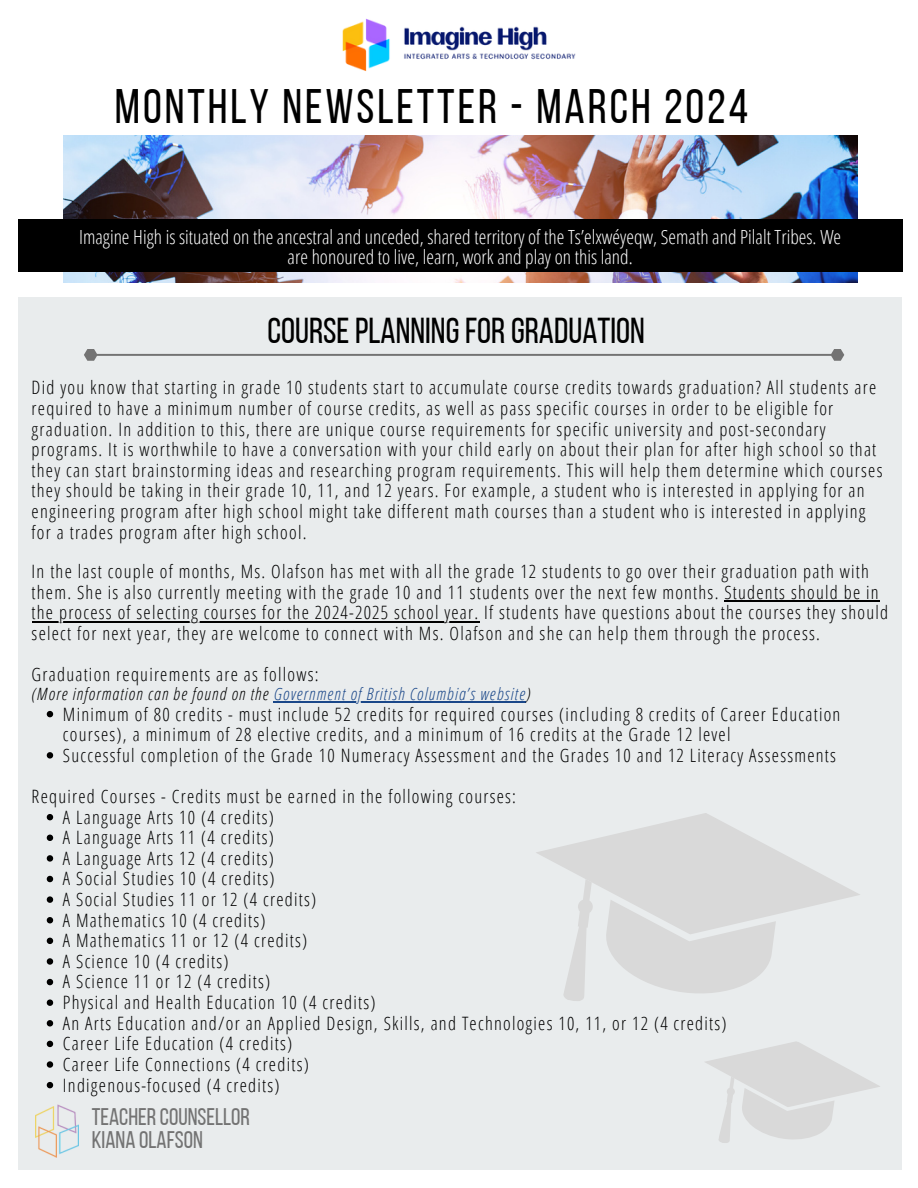
<style>
.page{position:relative;width:918px;height:1188px;background:#fff}
.page>*{position:absolute;margin:0;border:0;box-sizing:border-box;transform-origin:0 0}
.t1{font:48.3px "Bebas Neue";letter-spacing:.06em;color:#000}
.t2{font:36px "Bebas Neue";color:#000}
.t3{font:24px/23.7px "Bebas Neue";color:#737373}
.t4{font:300 19.5px/20.2px "Open Sans Condensed";color:#fff;text-align:center}
.t5{font:300 18.45px/20.5px "Open Sans Condensed";letter-spacing:.07em;color:#000}
.t6{font:italic 300 16.95px "Open Sans Condensed";letter-spacing:.07em;color:#1a4789}
.s1{color:#000}
</style>
<div class="page">
<img style="left:342px;top:18px;width:234px;height:53px">
<div style="left:19px;top:297px;width:883px;height:873px;background:#e9eced"></div>
<img style="left:64px;top:135px;width:793px;height:148px">
<div style="left:18px;top:219px;width:884px;height:53px;background:#000"></div>
<svg style="left:84px;top:349px;width:760px;height:11px"></svg>
<hr style="left:724px;top:600px;width:156px;height:2px;background:#000">
<hr style="left:32px;top:621px;width:448px;height:2px;background:#000">
<hr style="left:274px;top:701px;width:252px;height:2px;background:#1a4789">
<svg style="left:47px;top:711px;width:6px;height:6px"></svg>
<svg style="left:47px;top:752px;width:6px;height:7px"></svg>
<svg style="left:47px;top:814px;width:6px;height:6px"></svg>
<svg style="left:47px;top:835px;width:6px;height:6px"></svg>
<svg style="left:47px;top:855px;width:6px;height:7px"></svg>
<svg style="left:47px;top:876px;width:6px;height:6px"></svg>
<svg style="left:47px;top:896px;width:6px;height:7px"></svg>
<svg style="left:47px;top:917px;width:6px;height:6px"></svg>
<svg style="left:47px;top:938px;width:6px;height:6px"></svg>
<svg style="left:47px;top:958px;width:6px;height:7px"></svg>
<svg style="left:47px;top:979px;width:6px;height:6px"></svg>
<svg style="left:47px;top:999px;width:6px;height:7px"></svg>
<svg style="left:47px;top:1020px;width:6px;height:7px"></svg>
<svg style="left:47px;top:1041px;width:6px;height:6px"></svg>
<svg style="left:47px;top:1061px;width:6px;height:7px"></svg>
<svg style="left:47px;top:1082px;width:6px;height:6px"></svg>
<img style="left:36px;top:1104px;width:43px;height:53px">
<svg style="left:536px;top:813px;width:324px;height:101px;fill:#d9d9d9"></svg>
<svg style="left:563px;top:878px;width:213px;height:123px"></svg>
<svg style="left:705px;top:1041px;width:175px;height:102px"></svg>
<p class="t1" style="left:115px;top:87px;width:635px">MONTHLY NEWSLETTER - MARCH 2024</p>
<p class="t4" style="left:79px;top:227px;width:764px">Imagine High is situated on the ancestral and unceded, shared territory of the Ts’elxwéyeqw, Semath and Pilalt Tribes. We are honoured to live, learn, work and play on this land.</p>
<p class="t2" style="left:267px;top:316px;width:379px">COURSEPLANNINGFORGRADUATION</p>
<p class="t5" style="left:32px;top:377px;width:852px">Did you know that starting in grade 10 students start to accumulate course credits towards graduation? All students are required to have a minimum number of course credits, as well as pass specific courses in order to be eligible for graduation. In addition to this, there are unique course requirements for specific university and post-secondary programs. It is worthwhile to have a conversation with your child early on about their plan for after high school so that they can start brainstorming ideas and researching program requirements. This will help them determine which courses they should be taking in their grade 10, 11, and 12 years. For example, a student who is interested in applying for an engineering program after high school might take different math courses than a student who is interested in applying for a trades program after high school.</p>
<p class="t5" style="left:32px;top:561px;width:849px">In the last couple of months, Ms. Olafson has met with all the grade 12 students to go over their graduation path with them. She is also currently meeting with the grade 10 and 11 students over the next few months. Students should be in</p>
<h4 class="t5" style="left:32px;top:602px;width:858px">the process of selecting courses for the 2024-2025 school year. If students have questions about the courses they should select for next year, they are welcome to connect with Ms. Olafson and she can help them through the process.</h4>
<h4 class="t5" style="left:32px;top:664px;width:288px">Graduation requirements are as follows:</h4>
<h4 class="t6" style="left:32px;top:682px;width:500px"><span class="s1">(More information can be found on the</span> Government of British Columbia’s website<span class="s1">)</span></h4>
<h2 class="t5" style="left:63px;top:703px;width:779px">Minimum of 80 credits - must include 52 credits for required courses (including 8 credits of Career Education courses), a minimum of 28 elective credits, and a minimum of 16 credits at the Grade 12 level</h2>
<p class="t5" style="left:63px;top:744px;width:775px">Successful completion of the Grade 10 Numeracy Assessment and the Grades 10 and 12 Literacy Assessments</p>
<h4 class="t5" style="left:32px;top:786px;width:486px">Required Courses - Credits must be earned in the following courses:</h4>
<h4 class="t5" style="left:63px;top:806px;width:212px">A Language Arts 10 (4 credits)</h4>
<p class="t5" style="left:63px;top:827px;width:212px">A Language Arts 11 (4 credits)</p>
<p class="t5" style="left:63px;top:847px;width:212px">A Language Arts 12 (4 credits)</p>
<p class="t5" style="left:63px;top:868px;width:213px">A Social Studies 10 (4 credits)</p>
<p class="t5" style="left:63px;top:889px;width:255px">A Social Studies 11 or 12 (4 credits)</p>
<h4 class="t5" style="left:63px;top:909px;width:204px">A Mathematics 10 (4 credits)</h4>
<p class="t5" style="left:63px;top:930px;width:246px">A Mathematics 11 or 12 (4 credits)</p>
<p class="t5" style="left:63px;top:950px;width:167px">A Science 10 (4 credits)</p>
<p class="t5" style="left:63px;top:971px;width:209px">A Science 11 or 12 (4 credits)</p>
<p class="t5" style="left:63px;top:992px;width:314px">Physical and Health Education 10 (4 credits)</p>
<p class="t5" style="left:63px;top:1012px;width:665px">An Arts Education and/or an Applied Design, Skills, and Technologies 10, 11, or 12 (4 credits)</p>
<p class="t5" style="left:63px;top:1033px;width:231px">Career Life Education (4 credits)</p>
<p class="t5" style="left:63px;top:1054px;width:247px">Career Life Connections (4 credits)</p>
<p class="t5" style="left:63px;top:1074px;width:218px">Indigenous-focused (4 credits)</p>
<p class="t3" style="left:92px;top:1107px;width:160px">TEACHERCOUNSELLOR<br>KIANA OLAFSON</p>
</div>
